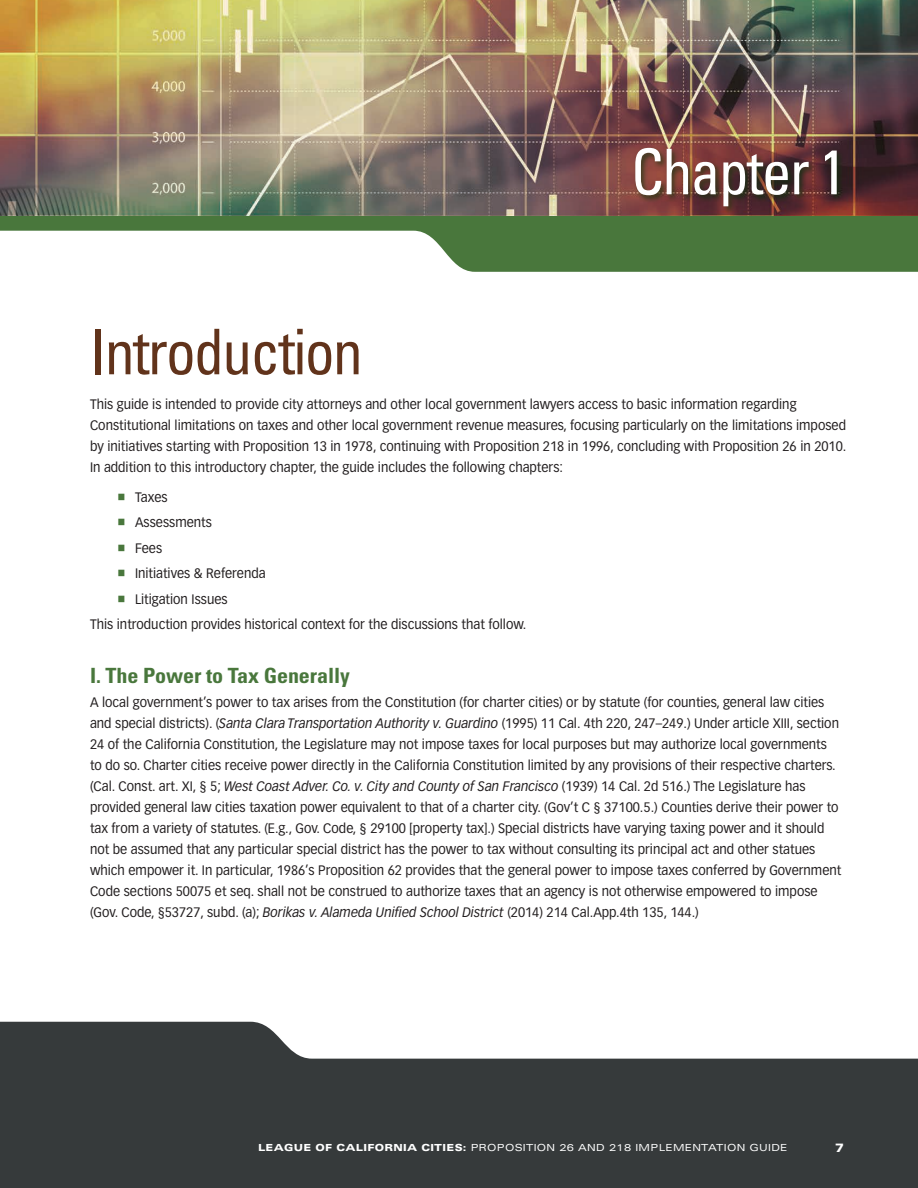
<style>
.page{position:relative;width:918px;height:1188px;background:#fff}
.page>*{position:absolute;margin:0;border:0;box-sizing:border-box;transform-origin:0 0}
.Head_Title{font:condensed 63px "Univers";letter-spacing:-.03em;color:#61331b;scale:.95 1}
.Head_Section_REV{font:condensed 63px "Univers";letter-spacing:-.03em;color:#fff;scale:.95 1}
.Head_1{font:700 condensed 21px "Univers";letter-spacing:-.005em;color:#49773c;scale:1.05 1}
.Body{font:13.5px/21px "Vectora LT";color:#231f20;scale:.95 1}
.t1{font:900 expanded 12px "Univers";color:#fff}
.t2{font:expanded 9.75px "Univers";letter-spacing:.03em;color:#fff}
.s1{font-style:italic}
.s2{font-weight:900}
.s3{font-weight:900;font-size:12px;color:#231f20}
</style>
<div class="page">
<img style="left:0;top:0;width:918px;height:216px">
<div style="left:0;top:216px;width:918px;height:604px;background:#49773c"></div>
<div style="left:0;top:231px;width:918px;height:589px;background:#fff"></div>
<svg style="left:0;top:1022px;width:918px;height:166px;fill:#363a3b"></svg>
<div style="left:633px;top:146px;width:211px;height:69px;background:#0a340b;opacity:.65"></div>
<svg style="left:118px;top:493px;width:6px;height:7px"></svg>
<svg style="left:118px;top:519px;width:6px;height:6px"></svg>
<svg style="left:118px;top:544px;width:6px;height:7px"></svg>
<svg style="left:118px;top:570px;width:6px;height:6px"></svg>
<svg style="left:118px;top:595px;width:6px;height:7px"></svg>
<p class="Head_Section_REV" style="left:631px;top:132px;width:228px">Chapter 1</p>
<p class="Head_Title" style="left:90px;top:312px;width:289px">Introduction</p>
<p class="Body" style="left:90px;top:394px;width:798px">This guide is intended to provide city attorneys and other local government lawyers access to basic information regarding Constitutional limitations on taxes and other local government revenue measures, focusing particularly on the limitations imposed by initiatives starting with Proposition 13 in 1978, continuing with Proposition 218 in 1996, concluding with Proposition 26 in 2010.<br>In addition to this introductory chapter, the guide includes the following chapters:</p>
<p class="Body" style="left:135px;top:487px;width:36px">Taxes</p>
<p class="Body" style="left:135px;top:512px;width:82px">Assessments</p>
<p class="Body" style="left:135px;top:538px;width:30px">Fees</p>
<p class="Body" style="left:135px;top:563px;width:139px">Initiatives &amp; Referenda</p>
<p class="Body" style="left:135px;top:589px;width:99px">Litigation Issues</p>
<p class="Body" style="left:90px;top:614px;width:461px">This introduction provides historical context for the discussions that follow.</p>
<p class="Head_1" style="left:90px;top:662px;width:249px">I. The Power to Tax Generally</p>
<p class="Body" style="left:90px;top:691px;width:792px">A local government’s power to tax arises from the Constitution (for charter cities) or by statute (for counties, general law cities and special districts). (<span class="s1">Santa Clara Transportation Authority v. Guardino</span> (1995) 11 Cal. 4th 220, 247–249.) Under article XIII, section 24 of the California Constitution, the Legislature may not impose taxes for local purposes but may authorize local governments to do so. Charter cities receive power directly in the California Constitution limited by any provisions of their respective charters. (Cal. Const. art. XI, § 5; <span class="s1">West Coast Adver. Co. v. City and County of San Francisco</span> (1939) 14 Cal. 2d 516.) The Legislature has provided general law cities taxation power equivalent to that of a charter city. (Gov’t C § 37100.5.) Counties derive their power to tax from a variety of statutes. (E.g., Gov. Code, § 29100 [property tax].) Special districts have varying taxing power and it should not be assumed that any particular special district has the power to tax without consulting its principal act and other statues which empower it. In particular, 1986’s Proposition 62 provides that the general power to impose taxes conferred by Government Code sections 50075 et seq. shall not be construed to authorize taxes that an agency is not otherwise empowered to impose (Gov. Code, §53727, subd. (a); <span class="s1">Borikas v. Alameda Unified School District</span> (2014) 214 Cal.App.4th 135, 144.)</p>
<p class="t2" style="left:258px;top:1142px;width:540px"><span class="s2">LEAGUE OF CALIFORNIA CITIES:</span> PROPOSITION 26 AND 218 IMPLEMENTATION GUIDE<span class="s3">7</span></p>
<p class="t1" style="left:835px;top:1141px;width:10px">7</p>
</div>
